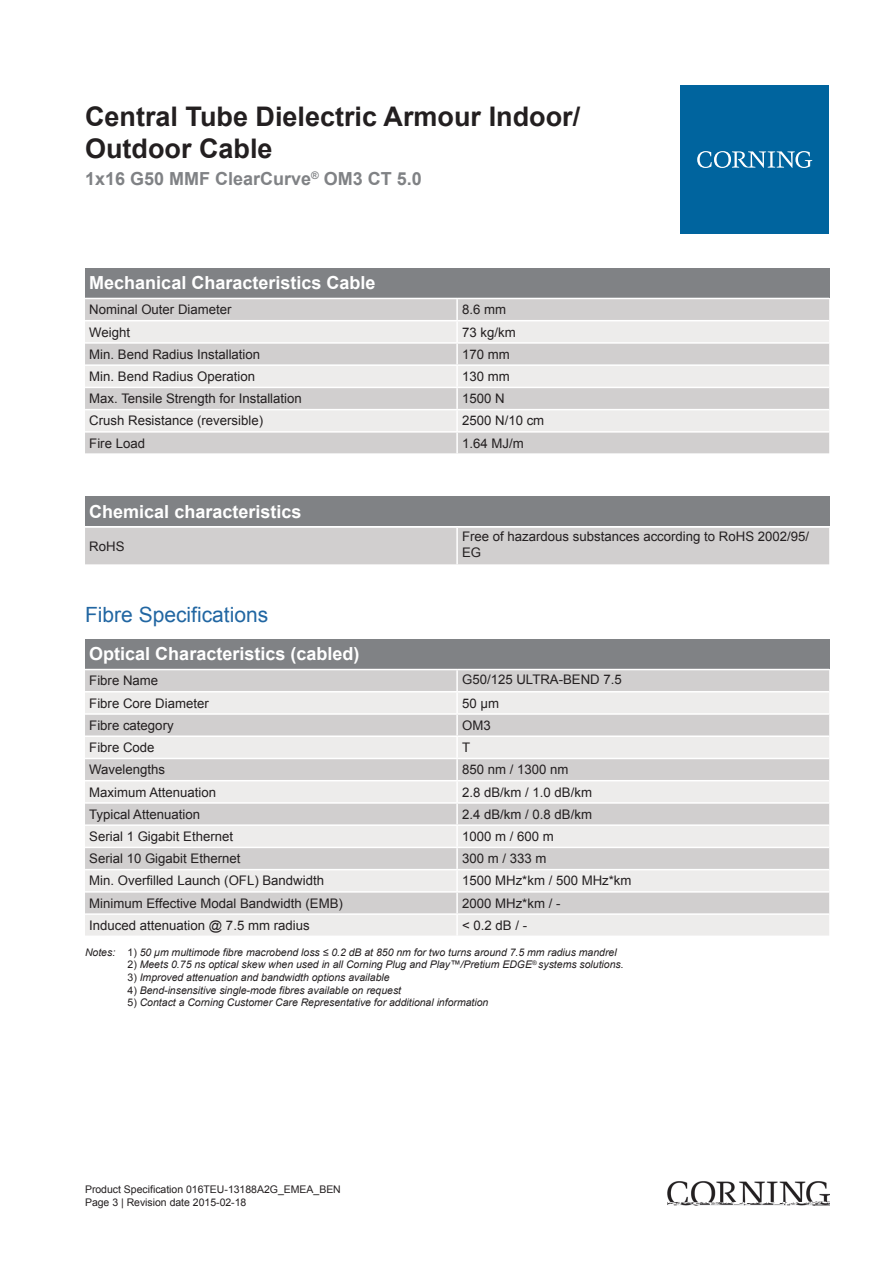
<style>
.page{position:relative;width:893px;height:1263px;background:#fff}
.page>*{position:absolute;margin:0;border:0;box-sizing:border-box;transform-origin:0 0}
.t1{font:700 27px/32.4px "Arial";color:#231f20}
.t2{font:21px "Arial";color:#2166a2}
.t3{font:700 18px "Arial";color:#fff}
.t4{font:700 18px "Arial";color:#808285}
.t5{font:13.2px/15.9px "Arial";color:#231f20}
.t6{font:italic 10.5px "Arial";color:#231f20}
.t7{font:10.5px/12.6px "Arial";color:#231f20}
.s1{font-style:normal}
</style>
<div class="page">
<div style="left:85px;top:268px;width:744px;height:30px;background:#808285"></div>
<div style="left:85px;top:299px;width:744px;height:154px;background:#d1cfcf"></div>
<svg style="left:85px;top:321px;width:744px;height:110px;background:#e2e0e0"></svg>
<hr style="left:456px;top:299px;width:2px;height:21px;background:#fff">
<hr style="left:456px;top:321px;width:2px;height:21px;background:#fff">
<hr style="left:456px;top:344px;width:2px;height:20px;background:#fff">
<hr style="left:456px;top:366px;width:2px;height:21px;background:#fff">
<hr style="left:456px;top:388px;width:2px;height:21px;background:#fff">
<hr style="left:456px;top:410px;width:2px;height:21px;background:#fff">
<hr style="left:456px;top:433px;width:2px;height:20px;background:#fff">
<hr style="left:85px;top:320px;width:372px;height:1px;background:#fff">
<hr style="left:457px;top:320px;width:372px;height:1px;background:#fff">
<hr style="left:85px;top:342px;width:372px;height:2px;background:#fff">
<hr style="left:457px;top:342px;width:372px;height:2px;background:#fff">
<hr style="left:85px;top:364px;width:372px;height:2px;background:#fff">
<hr style="left:457px;top:364px;width:372px;height:2px;background:#fff">
<hr style="left:85px;top:387px;width:372px;height:1px;background:#fff">
<hr style="left:457px;top:387px;width:372px;height:1px;background:#fff">
<hr style="left:85px;top:409px;width:372px;height:1px;background:#fff">
<hr style="left:457px;top:409px;width:372px;height:1px;background:#fff">
<hr style="left:85px;top:431px;width:372px;height:2px;background:#fff">
<hr style="left:457px;top:431px;width:372px;height:2px;background:#fff">
<div style="left:85px;top:496px;width:744px;height:30px;background:#808285"></div>
<div style="left:85px;top:528px;width:744px;height:36px;background:#d1cfcf"></div>
<hr style="left:456px;top:528px;width:2px;height:36px;background:#fff">
<div style="left:85px;top:639px;width:744px;height:30px;background:#808285"></div>
<div style="left:85px;top:670px;width:744px;height:21px;background:#d1cfcf"></div>
<svg style="left:85px;top:693px;width:744px;height:242px;background:#e0dfde"></svg>
<hr style="left:456px;top:670px;width:2px;height:21px;background:#fff">
<hr style="left:456px;top:692px;width:2px;height:21px;background:#fff">
<hr style="left:456px;top:715px;width:2px;height:20px;background:#fff">
<hr style="left:456px;top:737px;width:2px;height:21px;background:#fff">
<hr style="left:456px;top:759px;width:2px;height:21px;background:#fff">
<hr style="left:456px;top:781px;width:2px;height:21px;background:#fff">
<hr style="left:456px;top:804px;width:2px;height:20px;background:#fff">
<hr style="left:456px;top:826px;width:2px;height:21px;background:#fff">
<hr style="left:456px;top:848px;width:2px;height:21px;background:#fff">
<hr style="left:456px;top:870px;width:2px;height:21px;background:#fff">
<hr style="left:456px;top:893px;width:2px;height:20px;background:#fff">
<hr style="left:456px;top:915px;width:2px;height:20px;background:#fff">
<hr style="left:85px;top:713px;width:372px;height:2px;background:#fff">
<hr style="left:457px;top:713px;width:372px;height:2px;background:#fff">
<hr style="left:85px;top:735px;width:372px;height:2px;background:#fff">
<hr style="left:457px;top:735px;width:372px;height:2px;background:#fff">
<hr style="left:85px;top:758px;width:372px;height:1px;background:#fff">
<hr style="left:457px;top:758px;width:372px;height:1px;background:#fff">
<hr style="left:85px;top:780px;width:372px;height:1px;background:#fff">
<hr style="left:457px;top:780px;width:372px;height:1px;background:#fff">
<hr style="left:85px;top:802px;width:372px;height:2px;background:#fff">
<hr style="left:457px;top:802px;width:372px;height:2px;background:#fff">
<hr style="left:85px;top:824px;width:372px;height:2px;background:#fff">
<hr style="left:457px;top:824px;width:372px;height:2px;background:#fff">
<hr style="left:85px;top:847px;width:372px;height:1px;background:#fff">
<hr style="left:457px;top:847px;width:372px;height:1px;background:#fff">
<hr style="left:85px;top:869px;width:372px;height:1px;background:#fff">
<hr style="left:457px;top:869px;width:372px;height:1px;background:#fff">
<hr style="left:85px;top:891px;width:372px;height:2px;background:#fff">
<hr style="left:457px;top:891px;width:372px;height:2px;background:#fff">
<hr style="left:85px;top:913px;width:372px;height:2px;background:#fff">
<hr style="left:457px;top:913px;width:372px;height:2px;background:#fff">
<div style="left:680px;top:85px;width:149px;height:149px;background:#00649e"></div>
<svg style="left:697px;top:151px;width:115px;height:17px"></svg>
<img style="left:668px;top:1181px;width:161px;height:24px">
<h1 class="t1" style="left:85px;top:101px;width:497px">Central Tube Dielectric Armour Indoor/<br>Outdoor Cable</h1>
<h3 class="t4" style="left:85px;top:166px;width:338px">1x16 G50 MMF ClearCurve<sup>®</sup> OM3 CT 5.0</h3>
<h3 class="t3" style="left:89px;top:271px;width:288px">Mechanical Characteristics Cable</h3>
<p class="t5" style="left:89px;top:302px;width:144px">Nominal Outer Diameter</p>
<p class="t5" style="left:462px;top:302px;width:46px">8.6 mm</p>
<p class="t5" style="left:89px;top:324px;width:42px">Weight</p>
<p class="t5" style="left:462px;top:324px;width:55px">73 kg/km</p>
<p class="t5" style="left:89px;top:346px;width:172px">Min. Bend Radius Installation</p>
<p class="t5" style="left:462px;top:346px;width:49px">170 mm</p>
<p class="t5" style="left:89px;top:369px;width:167px">Min. Bend Radius Operation</p>
<p class="t5" style="left:462px;top:369px;width:49px">130 mm</p>
<p class="t5" style="left:89px;top:391px;width:214px">Max. Tensile Strength for Installation</p>
<p class="t5" style="left:462px;top:391px;width:44px">1500 N</p>
<p class="t5" style="left:89px;top:413px;width:175px">Crush Resistance (reversible)</p>
<p class="t5" style="left:462px;top:413px;width:84px">2500 N/10 cm</p>
<p class="t5" style="left:89px;top:435px;width:57px">Fire Load</p>
<p class="t5" style="left:462px;top:435px;width:63px">1.64 MJ/m</p>
<h3 class="t3" style="left:89px;top:500px;width:214px">Chemical characteristics</h3>
<p class="t5" style="left:89px;top:538px;width:37px">RoHS</p>
<p class="t5" style="left:462px;top:529px;width:349px">Free of hazardous substances according to RoHS 2002/95/<br>EG</p>
<h2 class="t2" style="left:85px;top:601px;width:185px">Fibre Specifications</h2>
<h3 class="t3" style="left:89px;top:642px;width:272px">Optical Characteristics (cabled)</h3>
<p class="t5" style="left:89px;top:673px;width:70px">Fibre Name</p>
<p class="t5" style="left:462px;top:671px;width:161px">G50/125 ULTRA-BEND 7.5</p>
<p class="t5" style="left:89px;top:695px;width:121px">Fibre Core Diameter</p>
<p class="t5" style="left:462px;top:695px;width:38px">50 µm</p>
<p class="t5" style="left:89px;top:717px;width:86px">Fibre category</p>
<p class="t5" style="left:462px;top:717px;width:30px">OM3</p>
<p class="t5" style="left:89px;top:740px;width:67px">Fibre Code</p>
<p class="t5" style="left:462px;top:740px;width:10px">T</p>
<p class="t5" style="left:89px;top:762px;width:77px">Wavelengths</p>
<p class="t5" style="left:462px;top:762px;width:108px">850 nm / 1300 nm</p>
<p class="t5" style="left:89px;top:784px;width:128px">Maximum Attenuation</p>
<p class="t5" style="left:462px;top:784px;width:131px">2.8 dB/km / 1.0 dB/km</p>
<p class="t5" style="left:89px;top:806px;width:112px">Typical Attenuation</p>
<p class="t5" style="left:462px;top:806px;width:131px">2.4 dB/km / 0.8 dB/km</p>
<p class="t5" style="left:89px;top:828px;width:145px">Serial 1 Gigabit Ethernet</p>
<p class="t5" style="left:462px;top:828px;width:93px">1000 m / 600 m</p>
<p class="t5" style="left:89px;top:851px;width:153px">Serial 10 Gigabit Ethernet</p>
<p class="t5" style="left:462px;top:851px;width:86px">300 m / 333 m</p>
<p class="t5" style="left:89px;top:873px;width:236px">Min. Overfilled Launch (OFL) Bandwidth</p>
<p class="t5" style="left:462px;top:873px;width:171px">1500 MHz*km / 500 MHz*km</p>
<p class="t5" style="left:89px;top:895px;width:255px">Minimum Effective Modal Bandwidth (EMB)</p>
<p class="t5" style="left:462px;top:895px;width:100px">2000 MHz*km / -</p>
<p class="t5" style="left:89px;top:917px;width:222px">Induced attenuation @ 7.5 mm radius</p>
<p class="t5" style="left:462px;top:917px;width:66px">&lt; 0.2 dB / -</p>
<p class="t6" style="left:85px;top:945px;width:533px">Notes: <span class="s1">1)</span> 50 μm multimode fibre macrobend loss ≤ 0.2 dB at 850 nm for two turns around 7.5 mm radius mandrel</p>
<p class="t6" style="left:128px;top:958px;width:498px"><span class="s1">2)</span> Meets 0.75 ns optical skew when used in all Corning Plug and Play™/Pretium EDGE<sup>®</sup> systems solutions.</p>
<p class="t6" style="left:128px;top:970px;width:264px"><span class="s1">3)</span> Improved attenuation and bandwidth options available</p>
<p class="t6" style="left:128px;top:983px;width:275px"><span class="s1">4)</span> Bend-insensitive single-mode fibres available on request</p>
<p class="t6" style="left:128px;top:996px;width:362px"><span class="s1">5)</span> Contact a Corning Customer Care Representative for additional information</p>
<p class="t7" style="left:85px;top:1183px;width:257px">Product Specification 016TEU-13188A2G_EMEA_BEN<br>Page 3 | Revision date 2015-02-18</p>
</div>
